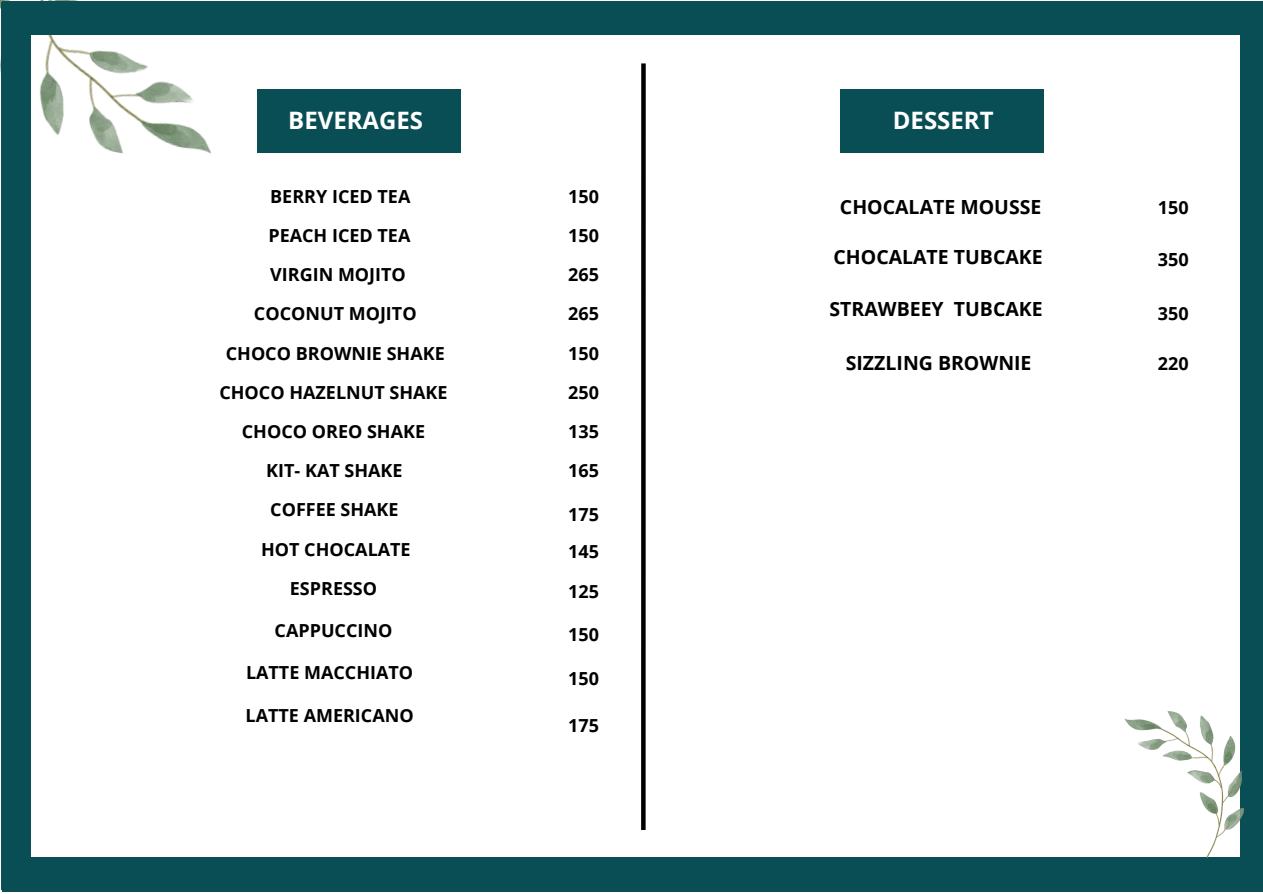
<style>
.page{position:relative;width:1263px;height:894px;background:#fff}
.page>*{position:absolute;margin:0;border:0;box-sizing:border-box;transform-origin:0 0}
.t1{font:700 24px "Open Sans";color:#fff}
.t2{font:700 19.5px "Open Sans";color:#000}
.t3{font:700 18.15px "Open Sans";color:#000}
.t4{font:700 18px "Open Sans";color:#000}
</style>
<div class="page">
<img style="left:0;top:0;width:211px;height:168px">
<div style="left:1px;top:2px;width:29px;height:887px;background:#094e54"></div>
<div style="left:2px;top:1px;width:1261px;height:34px;background:#094e54"></div>
<div style="left:2px;top:857px;width:1261px;height:34px;background:#094e54"></div>
<div style="left:1241px;top:2px;width:22px;height:872px;background:#094e54"></div>
<img style="left:1124px;top:711px;width:120px;height:145px">
<div style="left:257px;top:89px;width:203px;height:63px;background:#094e54"></div>
<div style="left:641px;top:63px;width:5px;height:766px;background:#000"></div>
<div style="left:840px;top:89px;width:203px;height:63px;background:#094e54"></div>
<p class="t1" style="left:288px;top:103px;width:136px">BEVERAGES</p>
<p class="t4" style="left:270px;top:184px;width:142px">BERRY ICED TEA</p>
<p class="t4" style="left:268px;top:223px;width:144px">PEACH ICED TEA</p>
<p class="t4" style="left:270px;top:262px;width:137px">VIRGIN MOJITO</p>
<p class="t4" style="left:254px;top:301px;width:164px">COCONUT MOJITO</p>
<p class="t4" style="left:226px;top:340px;width:220px">CHOCO BROWNIE SHAKE</p>
<p class="t4" style="left:219px;top:379px;width:230px">CHOCO HAZELNUT SHAKE</p>
<p class="t4" style="left:242px;top:418px;width:185px">CHOCO OREO SHAKE</p>
<p class="t4" style="left:266px;top:458px;width:138px">KIT- KAT SHAKE</p>
<p class="t4" style="left:270px;top:497px;width:130px">COFFEE SHAKE</p>
<p class="t4" style="left:261px;top:536px;width:151px">HOT CHOCALATE</p>
<p class="t4" style="left:290px;top:575px;width:89px">ESPRESSO</p>
<p class="t4" style="left:275px;top:617px;width:119px">CAPPUCCINO</p>
<p class="t4" style="left:246px;top:660px;width:169px">LATTE MACCHIATO</p>
<p class="t4" style="left:246px;top:702px;width:170px">LATTE AMERICANO</p>
<p class="t4" style="left:568px;top:184px;width:32px">150</p>
<p class="t4" style="left:568px;top:223px;width:32px">150</p>
<p class="t4" style="left:568px;top:262px;width:32px">265</p>
<p class="t4" style="left:568px;top:301px;width:32px">265</p>
<p class="t4" style="left:568px;top:340px;width:32px">150</p>
<p class="t4" style="left:568px;top:379px;width:32px">250</p>
<p class="t4" style="left:568px;top:418px;width:32px">135</p>
<p class="t4" style="left:568px;top:458px;width:32px">165</p>
<p class="t4" style="left:568px;top:501px;width:32px">175</p>
<p class="t4" style="left:568px;top:539px;width:32px">145</p>
<p class="t4" style="left:568px;top:578px;width:32px">125</p>
<p class="t4" style="left:568px;top:622px;width:32px">150</p>
<p class="t4" style="left:568px;top:665px;width:32px">150</p>
<p class="t4" style="left:568px;top:713px;width:32px">175</p>
<p class="t1" style="left:893px;top:103px;width:102px">DESSERT</p>
<p class="t2" style="left:840px;top:193px;width:203px">CHOCALATE MOUSSE</p>
<p class="t2" style="left:833px;top:243px;width:211px">CHOCALATE TUBCAKE</p>
<p class="t2" style="left:829px;top:294px;width:215px">STRAWBEEY TUBCAKE</p>
<p class="t2" style="left:846px;top:349px;width:187px">SIZZLING BROWNIE</p>
<p class="t4" style="left:1158px;top:194px;width:32px">150</p>
<p class="t3" style="left:1158px;top:246px;width:32px">350</p>
<p class="t4" style="left:1158px;top:301px;width:32px">350</p>
<p class="t4" style="left:1158px;top:351px;width:32px">220</p>
</div>
